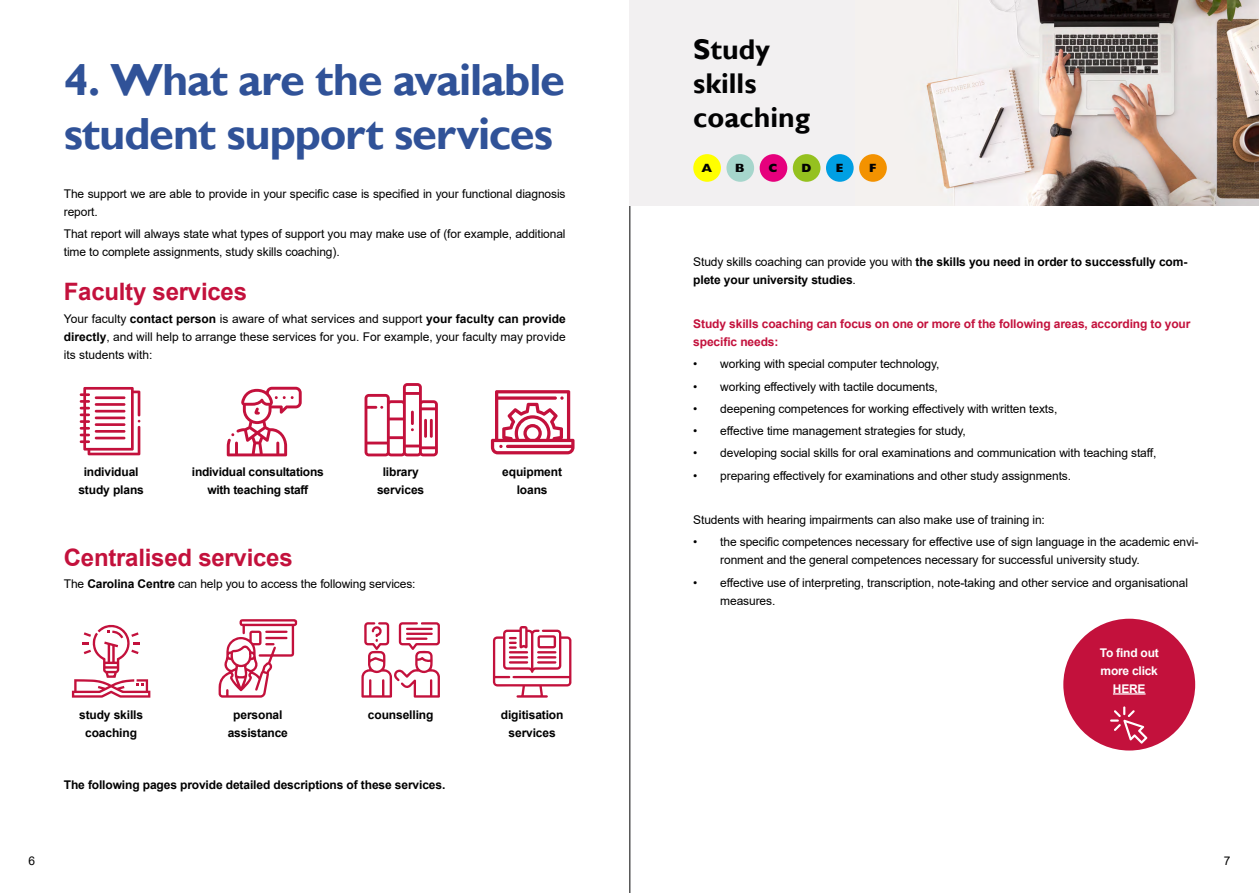
<style>
.page{position:relative;width:1259px;height:893px;background:#fff}
.page>*{position:absolute;margin:0;border:0;box-sizing:border-box;transform-origin:0 0}
.podnadpis{font:700 45px/54px "Gill Sans";letter-spacing:-.025em;color:#305298}
.text{font:700 28.5px/34.2px "Gill Sans";color:#020203}
.text-2{font:700 24px "Arial";letter-spacing:-.01em;color:#c3113c}
.text-3{font:12px/18px "Arial";letter-spacing:-.01em;color:#000}
.text-4{font:700 12px/18px "Arial";letter-spacing:-.01em;color:#000;text-align:center}
.text-5{font:700 12px/18px "Arial";letter-spacing:-.01em;color:#c3113c}
.text-6{font:700 12px/18px "Arial";letter-spacing:-.02em;color:#fff;text-align:center}
.text-7{font:800 12px "Gill Sans MT Pro";color:#020203}
.s1{font-weight:700}
.s2{font-weight:400}
</style>
<div class="page">
<hr style="left:629px;top:0;width:1px;height:893px;background:#020203">
<div style="left:629px;top:0;width:630px;height:205px;background:#f2f0f1"></div>
<img style="left:859px;top:0;width:400px;height:205px">
<div style="left:693px;top:154px;width:28px;height:28px;background:#ff0;border-radius:50%"></div>
<div style="left:759px;top:154px;width:28px;height:28px;background:#e6007d;border-radius:50%"></div>
<div style="left:826px;top:154px;width:27px;height:28px;background:#009fe3;border-radius:50%"></div>
<div style="left:726px;top:154px;width:28px;height:28px;background:#a6d6cc;border-radius:50%"></div>
<div style="left:793px;top:154px;width:27px;height:28px;background:#95c11f;border-radius:50%"></div>
<div style="left:859px;top:154px;width:28px;height:28px;background:#f39200;border-radius:50%"></div>
<svg style="left:491px;top:390px;width:83px;height:64px"></svg>
<svg style="left:80px;top:387px;width:60px;height:68px"></svg>
<svg style="left:227px;top:387px;width:75px;height:69px"></svg>
<svg style="left:364px;top:383px;width:74px;height:73px"></svg>
<div style="left:1063px;top:619px;width:132px;height:131px;background:#c3113c;border-radius:50%"></div>
<hr style="left:1113px;top:693px;width:32px;height:2px;background:#fff">
<svg style="left:1110px;top:706px;width:37px;height:38px"></svg>
<svg style="left:361px;top:622px;width:79px;height:76px"></svg>
<svg style="left:493px;top:626px;width:78px;height:72px"></svg>
<svg style="left:72px;top:624px;width:78px;height:74px"></svg>
<svg style="left:218px;top:619px;width:79px;height:79px"></svg>
<p class="podnadpis" style="left:64px;top:54px;width:503px">4. What are the available student support services</p>
<p class="text-3" style="left:64px;top:184px;width:503px">The support we are able to provide in your specific case is specified in your functional diagnosis report.</p>
<p class="text-3" style="left:64px;top:225px;width:503px">That report will always state what types of support you may make use of (for example, additional time to complete assignments, study skills coaching).</p>
<p class="text-2" style="left:64px;top:275px;width:185px">Faculty services</p>
<p class="text-3" style="left:64px;top:309px;width:503px;text-align:justify">Your faculty <span class="s1">contact person</span> is aware of what services and support <span class="s1">your faculty can provide directly</span>, and will help to arrange these services for you. For example, your faculty may provide its students with:</p>
<p class="text-4" style="left:78px;top:463px;width:67px">individual study plans</p>
<p class="text-4" style="left:192px;top:463px;width:133px">individual consultations with teaching staff</p>
<p class="text-4" style="left:377px;top:463px;width:49px">library services</p>
<p class="text-4" style="left:502px;top:463px;width:61px">equipment loans</p>
<p class="text-2" style="left:64px;top:541px;width:230px">Centralised services</p>
<p class="text-3" style="left:64px;top:575px;width:353px">The <span class="s1">Carolina Centre</span> can help you to access the following services:</p>
<p class="text-4" style="left:79px;top:706px;width:66px">study skills coaching</p>
<p class="text-4" style="left:228px;top:706px;width:62px">personal assistance</p>
<p class="text-4" style="left:368px;top:706px;width:67px">counselling</p>
<p class="text-4" style="left:501px;top:706px;width:64px">digitisation services</p>
<p class="text-4" style="left:64px;top:775px;width:383px">The following pages provide detailed descriptions of these services.</p>
<p class="text" style="left:693px;top:33px;width:118px">Study skills coaching</p>
<p class="text-7" style="left:701px;top:161px;width:12px">A</p>
<p class="text-7" style="left:735px;top:161px;width:11px">B</p>
<p class="text-7" style="left:768px;top:161px;width:11px">C</p>
<p class="text-7" style="left:801px;top:161px;width:11px">D</p>
<p class="text-7" style="left:835px;top:161px;width:9px">E</p>
<p class="text-7" style="left:869px;top:161px;width:9px">F</p>
<p class="text-4" style="left:693px;top:253px;width:495px;text-align:left"><span class="s2">Study skills coaching can provide you with</span> the skills you need in order to successfully com&shy;plete your university studies<span class="s2">.</span></p>
<p class="text-5" style="left:693px;top:315px;width:499px">Study skills coaching can focus on one or more of the following areas, according to your specific needs:</p>
<p class="text-3" style="left:693px;top:355px;width:248px">• working with special computer technology,</p>
<p class="text-3" style="left:693px;top:377px;width:246px">• working effectively with tactile documents,</p>
<p class="text-3" style="left:693px;top:400px;width:365px">• deepening competences for working effectively with written texts,</p>
<p class="text-3" style="left:693px;top:422px;width:274px">• effective time management strategies for study,</p>
<p class="text-3" style="left:693px;top:444px;width:464px">• developing social skills for oral examinations and communication with teaching staff,</p>
<p class="text-3" style="left:693px;top:466px;width:379px">• preparing effectively for examinations and other study assignments.</p>
<p class="text-3" style="left:693px;top:511px;width:353px">Students with hearing impairments can also make use of training in:</p>
<p class="text-3" style="left:720px;top:533px;width:480px;text-indent:-27px">• the specific competences necessary for effective use of sign language in the academic envi&shy;ronment and the general competences necessary for successful university study.</p>
<p class="text-3" style="left:720px;top:573px;width:469px;text-indent:-27px">• effective use of interpreting, transcription, note-taking and other service and organisational measures.</p>
<p class="text-6" style="left:1099px;top:644px;width:60px">To find out more click<br>HERE</p>
<p class="text-3" style="left:28px;top:851px;width:8px">6</p>
<p class="text-3" style="left:1224px;top:851px;width:8px">7</p>
</div>
